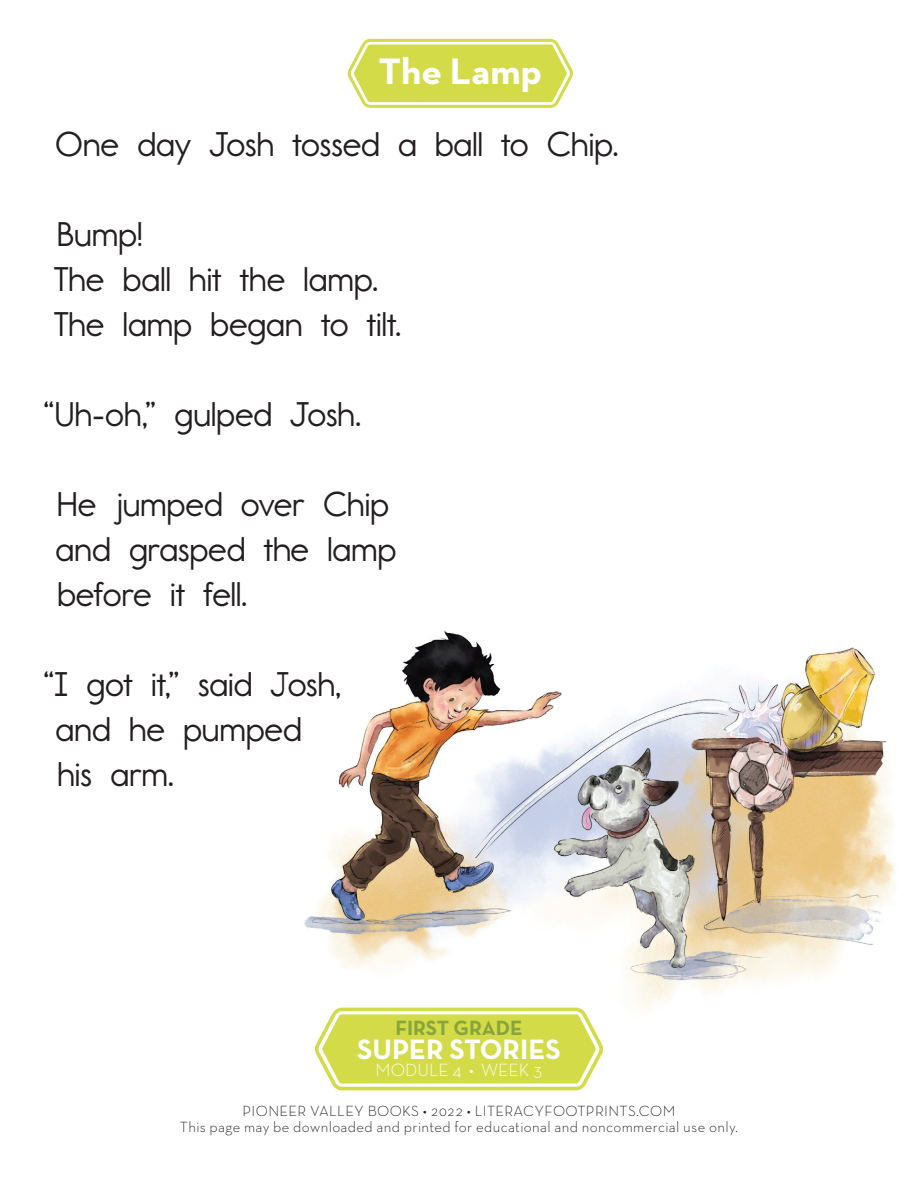
<style>
.page{position:relative;width:918px;height:1188px;background:#fff}
.page>*{position:absolute;margin:0;border:0;box-sizing:border-box;transform-origin:0 0}
.t1{font:700 37.5px "Neutra Text TF";color:#fff}
.t2{font:34.5px/45px "Report School Rg";color:#231f20}
.t3{font:700 28.5px "Neutra Text TF";color:#fff}
.t4{font:700 21px "Neutra Text TF";color:#87a43d}
.t5{font:300 18px "Neutra Text TF";color:#fff}
.t6{font:300 15px "Neutra Text TF";letter-spacing:.025em;color:#231f20}
</style>
<div class="page">
<svg style="left:315px;top:1040px;width:288px;height:50px;background:#d8e060"></svg>
<svg style="left:347px;top:39px;width:226px;height:69px;background:#dae166"></svg>
<img style="left:304px;top:630px;width:591px;height:410px">
<p class="t1" style="left:379px;top:48px;width:165px">The Lamp</p>
<p class="t2" style="left:56px;top:122px;width:564px">One day Josh tossed a ball to Chip.</p>
<p class="t2" style="left:58px;top:212px;width:86px">Bump!</p>
<p class="t2" style="left:54px;top:257px;width:326px">The ball hit the lamp.</p>
<p class="t2" style="left:54px;top:302px;width:349px">The lamp began to tilt.</p>
<p class="t2" style="left:43px;top:392px;width:319px">“Uh-oh,” gulped Josh.</p>
<p class="t2" style="left:56px;top:482px;width:342px">He jumped over Chip and grasped the lamp</p>
<p class="t2" style="left:57px;top:572px;width:191px">before it fell.</p>
<p class="t2" style="left:43px;top:662px;width:299px">“I got it,” said Josh,</p>
<p class="t2" style="left:56px;top:707px;width:248px">and he pumped his arm.</p>
<p class="t4" style="left:395px;top:1015px;width:129px">FIRST GRADE</p>
<p class="t3" style="left:357px;top:1032px;width:205px">SUPER STORIES</p>
<p class="t5" style="left:376px;top:1059px;width:168px">MODULE 4 • WEEK 3</p>
<p class="t6" style="left:243px;top:1101px;width:434px">PIONEER VALLEY BOOKS • 2022 • LITERACYFOOTPRINTS.COM</p>
<p class="t6" style="left:180px;top:1118px;width:560px">This page may be downloaded and printed for educational and noncommercial use only.</p>
</div>
